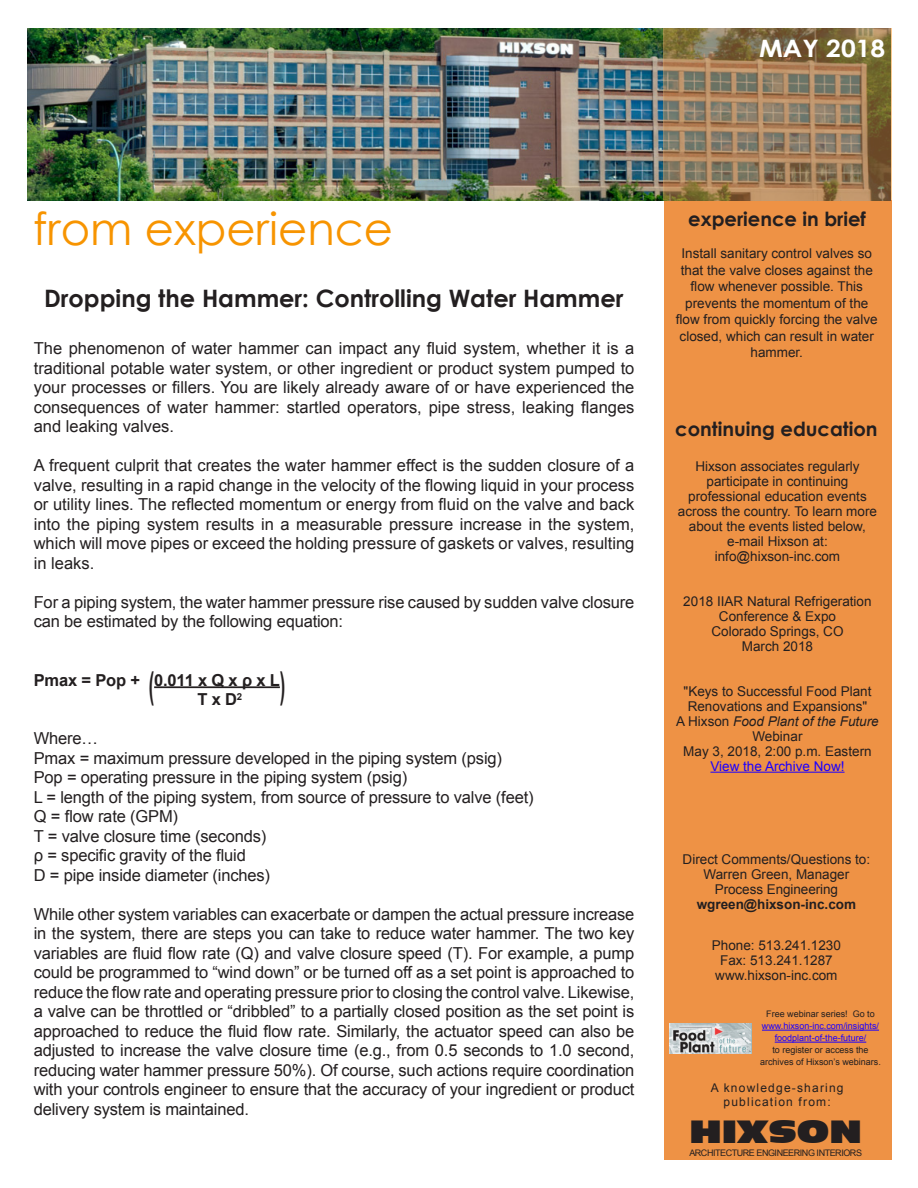
<style>
.page{position:relative;width:918px;height:1188px;background:#fff}
.page>*{position:absolute;margin:0;border:0;box-sizing:border-box;transform-origin:0 0}
.t1{font:45px "Century Gothic";color:#f79400}
.t2{font:700 37.2px "Arial";color:#231f20;scale:.44 1}
.t3{font:30px "Incised 901 BT Nord";color:#231f20}
.t4{font:700 24px "Century Gothic";color:#231f20}
.t5{font:700 24px "Century Gothic";color:#fff;scale:1.1 1}
.t6{font:700 19.5px "Century Gothic";color:#231f20}
.t7{font:16.5px/19.5px "Arial";letter-spacing:-.01em;color:#231f20;text-align:justify}
.t8{font:700 16.5px "Arial";letter-spacing:-.01em;color:#231f20}
.t9{font:13.5px/15px "Arial";color:#231f20;text-align:center}
.t10{font:italic 13.5px "Arial";color:#231f20}
.t11{font:700 13.5px "Arial";color:#231f20}
.t12{font:13.5px "Arial";color:#1c00ff}
.t13{font:12px "Arial";letter-spacing:.1em;color:#231f20}
.t14{font:9px/12px "Arial";color:#1c00ff;text-align:center}
.t15{font:9px/12px "Arial";color:#231f20;text-align:center}
.t16{font:9px "Arial";letter-spacing:-.05em;color:#231f20}
.s1{font-style:normal}
.s2{color:#231f20}
</style>
<div class="page">
<div style="left:664px;top:200px;width:227px;height:960px;background:#ee9245"></div>
<img style="left:27px;top:28px;width:864px;height:173px">
<hr style="left:154px;top:686px;width:126px;height:2px;background:#231f20">
<hr style="left:710px;top:772px;width:135px;height:1px;background:#1c00ff">
<img style="left:663px;top:28px;width:228px;height:172px">
<hr style="left:762px;top:1030px;width:117px;height:1px;background:#1c00ff">
<hr style="left:775px;top:1042px;width:91px;height:1px;background:#1c00ff">
<img style="left:669px;top:1024px;width:83px;height:29px">
<p class="t5" style="left:759px;top:30px;width:116px">MAY 2018</p>
<p class="t1" style="left:33px;top:198px;width:362px">from experience</p>
<p class="t6" style="left:688px;top:204px;width:179px">experience in brief</p>
<p class="t9" style="left:676px;top:245px;width:203px;line-height:16.5px">Install sanitary control valves so that the valve closes against the flow whenever possible. This prevents the momentum of the flow from quickly forcing the valve closed, which can result in water hammer.</p>
<p class="t4" style="left:44px;top:280px;width:581px">Dropping the Hammer: Controlling Water Hammer</p>
<p class="t7" style="left:34px;top:339px;width:602px">The phenomenon of water hammer can impact any fluid system, whether it is a traditional potable water system, or other ingredient or product system pumped to your processes or fillers. You are likely already aware of or have experienced the consequences of water hammer: startled operators, pipe stress, leaking flanges and leaking valves.</p>
<p class="t7" style="left:34px;top:456px;width:602px">A frequent culprit that creates the water hammer effect is the sudden closure of a valve, resulting in a rapid change in the velocity of the flowing liquid in your process or utility lines. The reflected momentum or energy from fluid on the valve and back into the piping system results in a measurable pressure increase in the system, which will move pipes or exceed the holding pressure of gaskets or valves, resulting in leaks.</p>
<p class="t7" style="left:34px;top:592px;width:602px">For a piping system, the water hammer pressure rise caused by sudden valve closure can be estimated by the following equation:</p>
<p class="t6" style="left:675px;top:414px;width:204px">continuing education</p>
<p class="t9" style="left:678px;top:459px;width:201px">Hixson associates regularly participate in continuing professional education events across the country. To learn more about the events listed below, e-mail Hixson at:</p>
<p class="t9" style="left:715px;top:549px;width:127px">info@hixson-inc.com</p>
<p class="t9" style="left:683px;top:594px;width:190px">2018 IIAR Natural Refrigeration</p>
<p class="t9" style="left:719px;top:609px;width:119px">Conference &amp; Expo</p>
<p class="t9" style="left:711px;top:624px;width:134px">Colorado Springs, CO</p>
<p class="t9" style="left:742px;top:639px;width:73px">March 2018</p>
<p class="t9" style="left:684px;top:684px;width:189px">"Keys to Successful Food Plant<br>Renovations and Expansions"</p>
<p class="t10" style="left:676px;top:712px;width:204px"><span class="s1">A Hixson</span> Food Plant of the Future</p>
<p class="t9" style="left:752px;top:729px;width:52px">Webinar</p>
<p class="t9" style="left:683px;top:744px;width:190px">May 3, 2018, 2:00 p.m. Eastern</p>
<p class="t12" style="left:710px;top:757px;width:136px">View the Archive Now!</p>
<p class="t8" style="left:34px;top:669px;width:108px">Pmax = Pop +</p>
<p class="t2" style="left:149px;top:660px;width:14px">(</p>
<p class="t8" style="left:154px;top:669px;width:127px">0.011 x Q x ρ x L</p>
<p class="t2" style="left:280px;top:660px;width:14px">)</p>
<p class="t8" style="left:197px;top:688px;width:46px">T x D<sup>2</sup></p>
<p class="t7" style="left:34px;top:729px;width:66px">Where…</p>
<p class="t7" style="left:34px;top:748px;width:470px">Pmax = maximum pressure developed in the piping system (psig)</p>
<p class="t7" style="left:34px;top:768px;width:375px">Pop = operating pressure in the piping system (psig)</p>
<p class="t7" style="left:34px;top:787px;width:501px">L = length of the piping system, from source of pressure to valve (feet)</p>
<p class="t7" style="left:34px;top:807px;width:146px">Q = flow rate (GPM)</p>
<p class="t7" style="left:34px;top:826px;width:234px">T = valve closure time (seconds)</p>
<p class="t7" style="left:34px;top:846px;width:214px">ρ = specific gravity of the fluid</p>
<p class="t7" style="left:34px;top:865px;width:238px">D = pipe inside diameter (inches)</p>
<p class="t7" style="left:34px;top:904px;width:602px">While other system variables can exacerbate or dampen the actual pressure increase in the system, there are steps you can take to reduce water hammer. The two key variables are fluid flow rate (Q) and valve closure speed (T). For example, a pump could be programmed to “wind down” or be turned off as a set point is approached to reduce the flow rate and operating pressure prior to closing the control valve. Likewise, a valve can be throttled or “dribbled” to a partially closed position as the set point is approached to reduce the fluid flow rate. Similarly, the actuator speed can also be adjusted to increase the valve closure time (e.g., from 0.5 seconds to 1.0 second, reducing water hammer pressure 50%). Of course, such actions require coordination with your controls engineer to ensure that the accuracy of your ingredient or product delivery system is maintained.</p>
<p class="t9" style="left:683px;top:852px;width:189px">Direct Comments/Questions to:</p>
<p class="t9" style="left:704px;top:867px;width:147px">Warren Green, Manager</p>
<p class="t9" style="left:715px;top:882px;width:125px">Process Engineering</p>
<p class="t11" style="left:697px;top:895px;width:161px">wgreen@hixson-inc.com</p>
<p class="t9" style="left:712px;top:938px;width:131px">Phone: 513.241.1230</p>
<p class="t9" style="left:720px;top:953px;width:114px">Fax: 513.241.1287</p>
<p class="t9" style="left:715px;top:968px;width:124px">www.hixson-inc.com</p>
<p class="t14" style="left:762px;top:1008px;width:119px"><span class="s2">Free webinar series! Go to </span>www.hixson-inc.com/insights/ foodplant-of-the-future/</p>
<p class="t15" style="left:760px;top:1044px;width:122px">to register or access the archives of Hixson’s webinars.</p>
<p class="t13" style="left:711px;top:1080px;width:134px">A knowledge-sharing</p>
<p class="t13" style="left:724px;top:1094px;width:109px">publication from:</p>
<p class="t3" style="left:689px;top:1113px;width:174px">HIXSON</p>
<p class="t16" style="left:689px;top:1147px;width:174px">ARCHITECTURE ENGINEERING INTERIORS</p>
</div>
